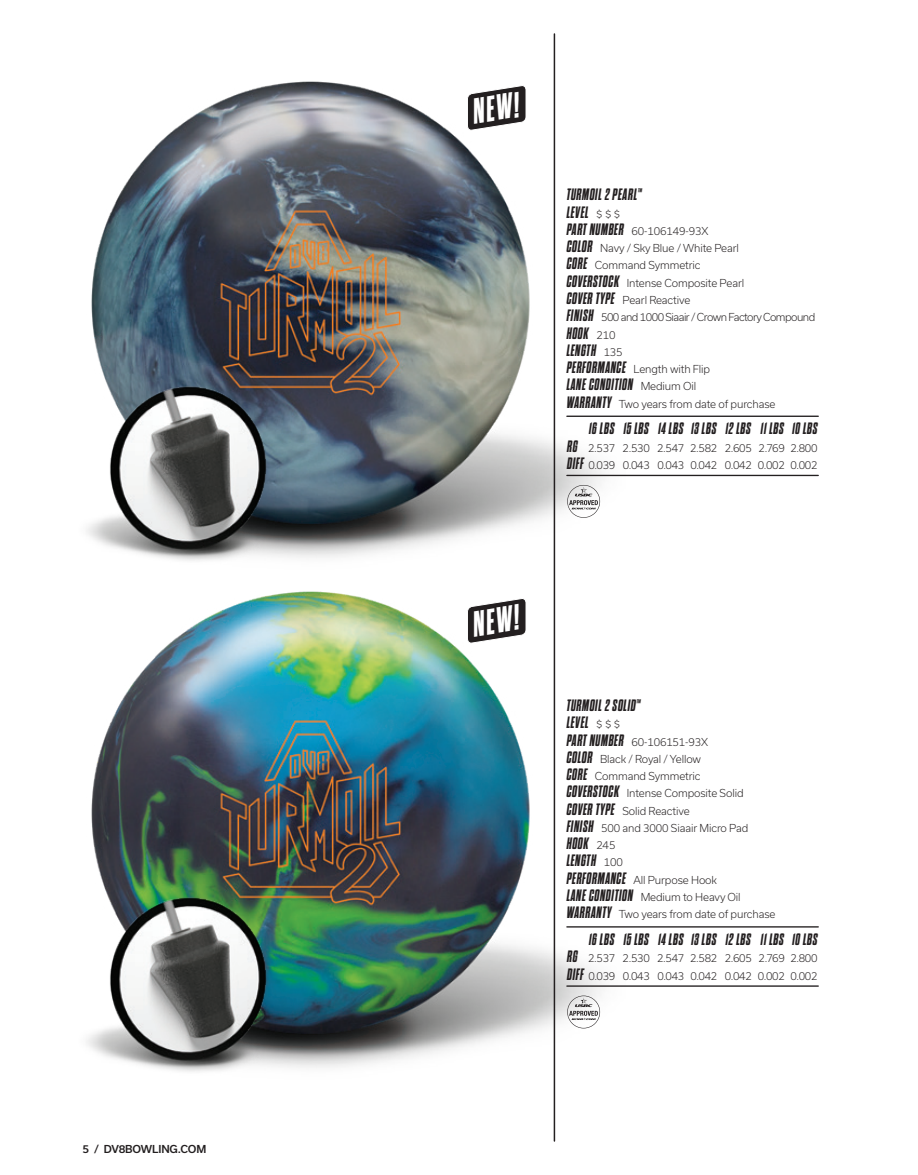
<style>
.page{position:relative;width:918px;height:1175px;background:#fff}
.page>*{position:absolute;margin:0;border:0;box-sizing:border-box;transform-origin:0 0}
.t1{font:italic 700 expanded 36px "Dharma Gothic M";color:#fff}
.t2{font:italic 700 expanded 16.5px/17.2px "Dharma Gothic M";letter-spacing:.04em;color:#231f20}
.t3{font:300 10.5px/17.2px "Usual";letter-spacing:-.01em;color:#231f20}
.t4{font:300 10.5px/17.2px "Usual";letter-spacing:-.03em;color:#231f20}
.t5{font:500 10.5px "Usual";letter-spacing:-.01em;color:#231f20}
.s1{font-family:"Usual";font-weight:300;font-style:normal;font-stretch:normal;font-size:10.5px}
.s2{font-family:"Dharma Gothic M";font-weight:700;font-style:italic;font-stretch:expanded;font-size:16.5px}
</style>
<div class="page">
<img style="left:91px;top:632px;width:534px;height:510px">
<img style="left:91px;top:33px;width:534px;height:599px">
<hr style="left:567px;top:475px;width:251px;height:1px;background:#231f20">
<hr style="left:567px;top:415px;width:251px;height:2px;background:#231f20">
<svg style="left:567px;top:485px;width:33px;height:33px"></svg>
<img style="left:86px;top:356px;width:221px;height:233px">
<img style="left:86px;top:867px;width:221px;height:233px">
<hr style="left:554px;top:34px;width:1px;height:1107px;background:#231f20">
<hr style="left:567px;top:985px;width:251px;height:1px;background:#231f20">
<hr style="left:567px;top:926px;width:251px;height:1px;background:#231f20">
<svg style="left:567px;top:995px;width:33px;height:33px"></svg>
<svg style="left:467px;top:84px;width:60px;height:48px"></svg>
<svg style="left:467px;top:597px;width:60px;height:48px"></svg>
<p class="t5" style="left:82px;top:1142px;width:125px">5 / DV8BOWLING.COM</p>
<h1 class="t1" style="left:469px;top:94px;width:48px;rotate:-9deg">NEW!</h1>
<h2 class="t2" style="left:567px;top:186px;width:77px">TURMOIL 2 PEARL<sup>™<br></sup>LEVEL <span class="s1">$ $ $</span></h2>
<p class="t3" style="left:567px;top:222px;width:250px"><span class="s2">PART NUMBER</span> 60-106149-93X<br><span class="s2">COLOR</span> Navy / Sky Blue / White Pearl<br><span class="s2">CORE</span> Command Symmetric<br><span class="s2">COVERSTOCK</span> Intense Composite Pearl<br><span class="s2">COVER TYPE</span> Pearl Reactive<br><span class="s2">FINISH</span> 500 and 1000 Siaair / Crown Factory Compound</p>
<h2 class="t2" style="left:567px;top:324px;width:58px">HOOK <span class="s1">210<br></span>LENGTH <span class="s1">135</span></h2>
<p class="t3" style="left:567px;top:360px;width:145px"><span class="s2">PERFORMANCE</span> Length with Flip</p>
<h2 class="t2" style="left:567px;top:376px;width:131px">LANE CONDITION <span class="s1">Medium Oil</span></h2>
<p class="t3" style="left:567px;top:395px;width:210px"><span class="s2">WARRANTY</span> Two years from date of purchase</p>
<h2 class="t2" style="left:589px;top:420px;width:230px">16 LBS 15 LBS 14 LBS 13 LBS 12 LBS 11 LBS 10 LBS</h2>
<p class="t4" style="left:567px;top:439px;width:252px"><span class="s2">RG</span> 2.537 2.530 2.547 2.582 2.605 2.769 2.800<br><span class="s2">DIFF</span> 0.039 0.043 0.043 0.042 0.042 0.002 0.002</p>
<h1 class="t1" style="left:469px;top:607px;width:48px;rotate:-9deg">NEW!</h1>
<h2 class="t2" style="left:567px;top:697px;width:76px">TURMOIL 2 SOLID<sup>™<br></sup>LEVEL <span class="s1">$ $ $</span></h2>
<p class="t3" style="left:567px;top:733px;width:183px"><span class="s2">PART NUMBER</span> 60-106151-93X<br><span class="s2">COLOR</span> Black / Royal / Yellow<br><span class="s2">CORE</span> Command Symmetric<br><span class="s2">COVERSTOCK</span> Intense Composite Solid<br><span class="s2">COVER TYPE</span> Solid Reactive<br><span class="s2">FINISH</span> 500 and 3000 Siaair Micro Pad</p>
<h2 class="t2" style="left:567px;top:835px;width:58px">HOOK <span class="s1">245<br></span>LENGTH <span class="s1">100</span></h2>
<p class="t3" style="left:567px;top:871px;width:210px"><span class="s2">PERFORMANCE</span> All Purpose Hook<br><span class="s2">LANE CONDITION</span> Medium to Heavy Oil<br><span class="s2">WARRANTY</span> Two years from date of purchase</p>
<h2 class="t2" style="left:589px;top:931px;width:230px">16 LBS 15 LBS 14 LBS 13 LBS 12 LBS 11 LBS 10 LBS</h2>
<p class="t4" style="left:567px;top:949px;width:252px"><span class="s2">RG</span> 2.537 2.530 2.547 2.582 2.605 2.769 2.800<br><span class="s2">DIFF</span> 0.039 0.043 0.043 0.042 0.042 0.002 0.002</p>
</div>
